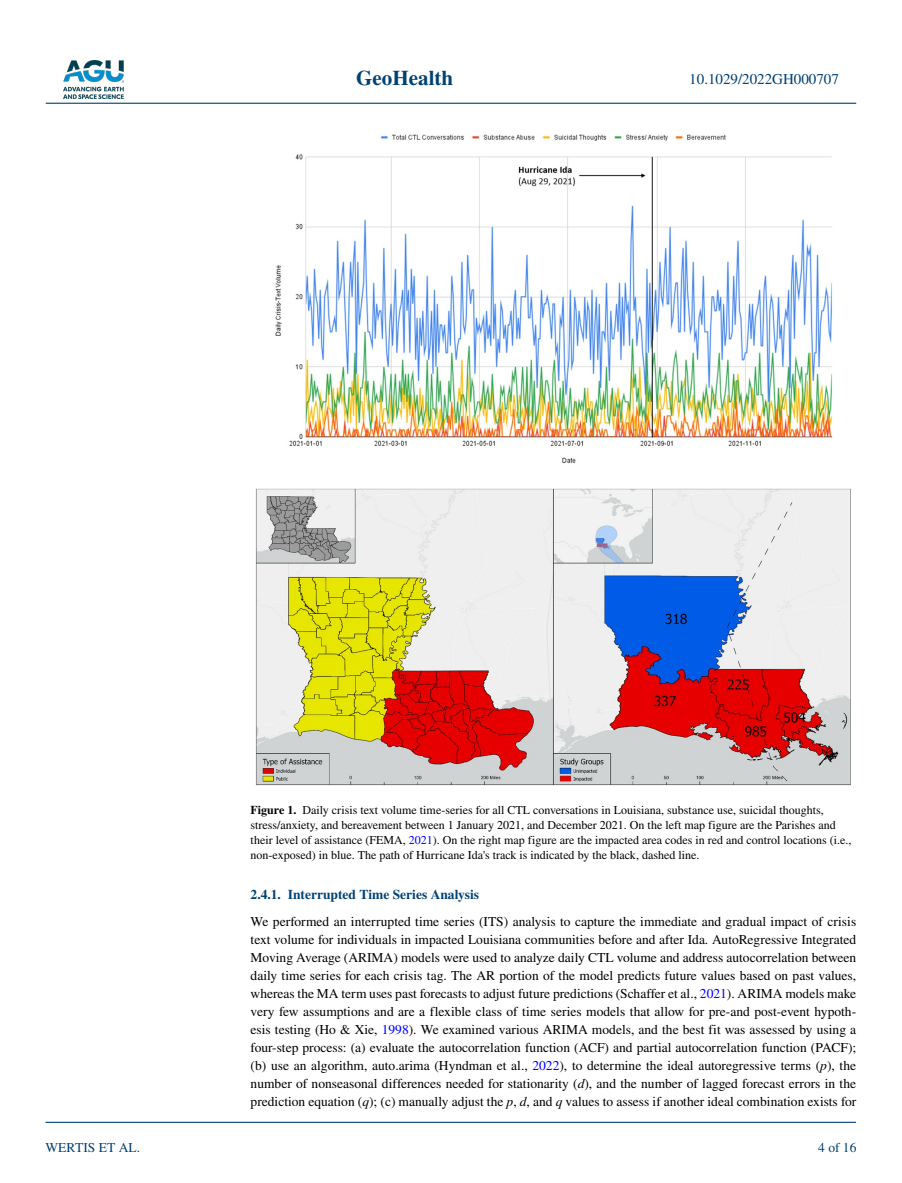
<style>
.page{position:relative;width:902px;height:1183px;background:#fff}
.page>*{position:absolute;margin:0;border:0;box-sizing:border-box;transform-origin:0 0}
.t1{font:700 21px "STIX";color:#004174}
.t2{font:15px "STIX";color:#004174}
.t3{font:13.5px/18px "STIX";color:#000;text-align:justify}
.t4{font:700 13.5px "STIX";color:#004174}
.t5{font:13.5px "STIX";color:#004174}
.t6{font:12px/15px "STIX";color:#000}
.s1{font-weight:700}
.s2{color:#00f}
.s3{font-style:italic}
</style>
<div class="page">
<img style="left:63px;top:60px;width:60px;height:39px">
<hr style="left:46px;top:103px;width:810px;height:1px;background:#004174">
<hr style="left:45px;top:1121px;width:810px;height:1px;background:#004174">
<img style="left:255px;top:134px;width:596px;height:651px">
<h1 class="t1" style="left:356px;top:66px;width:98px">GeoHealth</h1>
<p class="t2" style="left:689px;top:69px;width:151px">10.1029/2022GH000707</p>
<p class="t5" style="left:45px;top:1138px;width:96px">WERTIS ET AL.</p>
<p class="t6" style="left:250px;top:803px;width:602px"><span class="s1">Figure 1.</span> Daily crisis text volume time-series for all CTL conversations in Louisiana, substance use, suicidal thoughts, stress/anxiety, and bereavement between 1 January 2021, and December 2021. On the left map figure are the Parishes and their level of assistance (FEMA, <span class="s2">2021</span>). On the right map figure are the impacted area codes in red and control locations (i.e., non-exposed) in blue. The path of Hurricane Ida's track is indicated by the black, dashed line.</p>
<p class="t4" style="left:250px;top:886px;width:230px">2.4.1. Interrupted Time Series Analysis</p>
<p class="t3" style="left:250px;top:913px;width:607px">We performed an interrupted time series (ITS) analysis to capture the immediate and gradual impact of crisis text volume for individuals in impacted Louisiana communities before and after Ida. AutoRegressive Integrated Moving Average (ARIMA) models were used to analyze daily CTL volume and address autocorrelation between daily time series for each crisis tag. The AR portion of the model predicts future values based on past values, whereas the MA term uses past forecasts to adjust future predictions (Schaffer et al., <span class="s2">2021</span>). ARIMA models make very few assumptions and are a flexible class of time series models that allow for pre-and post-event hypoth&shy;esis testing (Ho &amp; Xie, <span class="s2">1998</span>). We examined various ARIMA models, and the best fit was assessed by using a four-step process: (a) evaluate the autocorrelation function (ACF) and partial autocorrelation function (PACF); (b) use an algorithm, auto.arima (Hyndman et al., <span class="s2">2022</span>), to determine the ideal autoregressive terms (<span class="s3">p</span>), the number of nonseasonal differences needed for stationarity (<span class="s3">d</span>), and the number of lagged forecast errors in the prediction equation (<span class="s3">q</span>); (c) manually adjust the <span class="s3">p</span>, <span class="s3">d</span>, and <span class="s3">q</span> values to assess if another ideal combination exists for</p>
<p class="t5" style="left:818px;top:1138px;width:40px">4 of 16</p>
</div>
